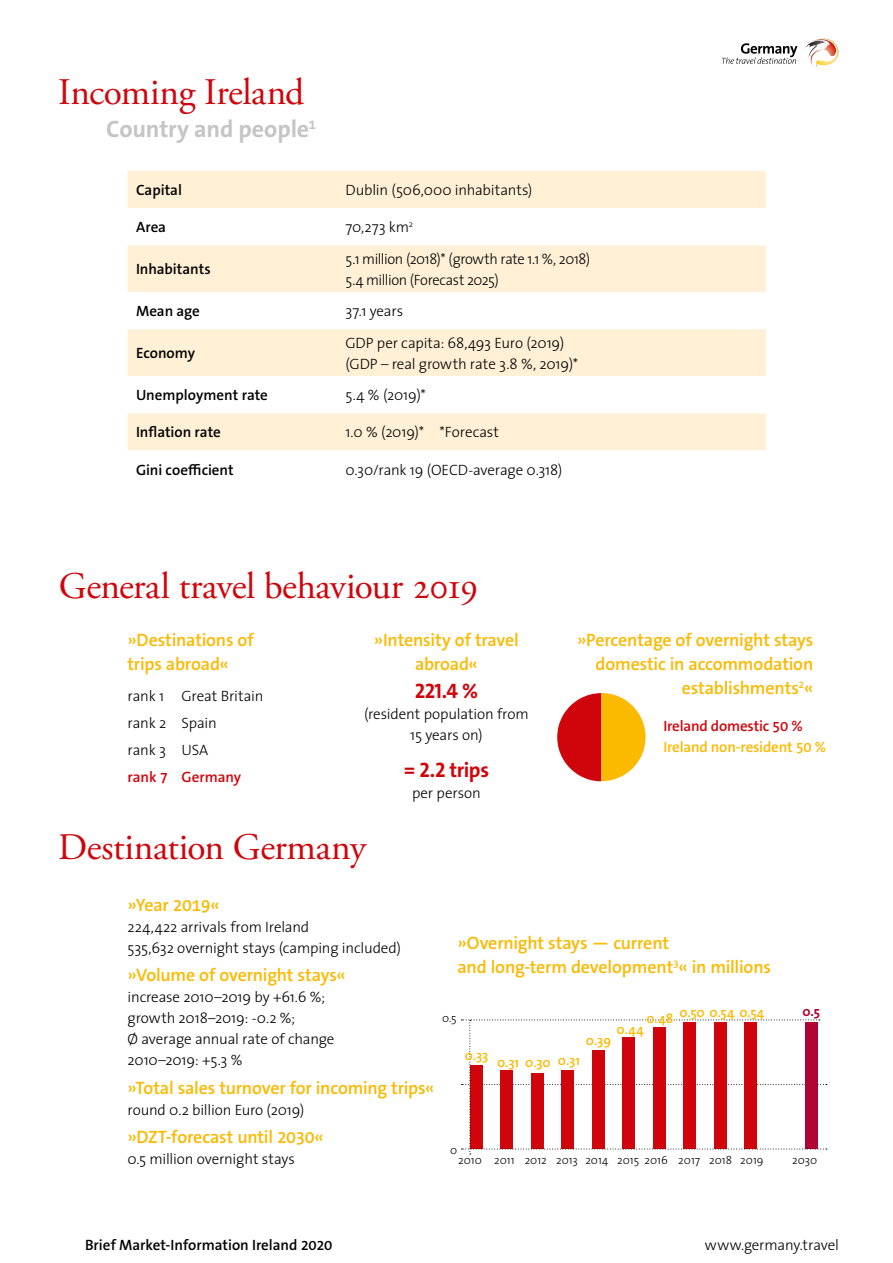
<style>
.page{position:relative;width:893px;height:1263px;background:#fff}
.page>*{position:absolute;margin:0;border:0;box-sizing:border-box;transform-origin:0 0}
.DZT_Diagramm__Balken{font:168.3px "Chartwell Bars Vertical";color:#d0050b}
.t1{font:123.75px "Chartwell Pies";color:#d0050b}
.DZT_H1{font:37.5px "Adobe Garamond Pro";letter-spacing:-.015em;color:#d0050b}
.DZT_H2{font:24px "The Sans LP7 Bld";letter-spacing:-.005em;color:#c5c5c6}
.Auslandsreiseintensi{font:700 21px "The Sans Os F";letter-spacing:-.025em;color:#d0050b}
.DZT_H3{font:18px/24px "The Sans LP6 Se Bld";letter-spacing:-.01em;color:#fbb900}
.DZT_H3__rechtsbündig{font:18px/24px "The Sans LP6 Se Bld";letter-spacing:-.01em;color:#fbb900;text-align:right}
.DZT_H3__zentriert{font:18px "The Sans LP6 Se Bld";letter-spacing:-.01em;color:#fbb900}
.DZT_COPY{font:300 15px/21px "The Sans";letter-spacing:-.015em;color:#000}
.DZT_H3-2{font:300 15px/21px "The Sans";letter-spacing:-.01em;color:#000}
.DZT_Copy__fett{font:15px "The Sans LP6 Se Bld";color:#000}
.Auslandsreiseintensi-2{font:300 15px "The Sans";letter-spacing:-.005em;color:#000}
.DZT_Copy__Reiseverha{font:300 15px "The Sans";letter-spacing:-.015em;color:#000}
.DZT_Beschreibung_Dia{font:600 15px "The Sans Os F";letter-spacing:-.01em;color:#fbb900}
.t2{font:15px "The Sans LP3 Lig";letter-spacing:-.01em;color:#000}
.DZT_Beschreibung_Dia-2{font:600 15px "The Sans Os F";letter-spacing:-.01em;color:#d0050b}
.DZT_Copy__Reiseverha-2{font:15px "The Sans LP6 Se Bld";letter-spacing:-.01em;color:#d0050b}
.DZT_Diagramme__Zahle{font:600 13.5px "The Sans Os F";color:#fbb900}
.DZT_Diagramme__Zahl{font:700 13.5px "The Sans Os F";color:#af0333}
.DZT_Diagramm__Balken-2{font:300 11.55px "The Sans Os F";color:#000}
.s1{color:#fbb900}
.s2{color:#af0333}
</style>
<div class="page">
<img style="left:804px;top:38px;width:34px;height:32px">
<svg style="left:722px;top:43px;width:75px;height:21px"></svg>
<div style="left:128px;top:171px;width:638px;height:37px;background:#fff0d6"></div>
<svg style="left:128px;top:245px;width:638px;height:205px;fill:#fff0d6"></svg>
<svg style="left:461px;top:1019px;width:366px;height:135px"></svg>
<p class="DZT_H1" style="left:58px;top:69px;width:248px">Incoming Ireland</p>
<p class="DZT_H2" style="left:106px;top:113px;width:211px">Country and people<sup>1</sup></p>
<p class="DZT_Copy__fett" style="left:136px;top:180px;width:47px">Capital</p>
<p class="DZT_COPY" style="left:345px;top:179px;width:188px">Dublin (506,000 inhabitants)</p>
<p class="DZT_Copy__fett" style="left:136px;top:217px;width:32px">Area</p>
<p class="DZT_COPY" style="left:345px;top:216px;width:69px">70,273 km<sup>2</sup></p>
<p class="DZT_Copy__fett" style="left:136px;top:259px;width:76px">Inhabitants</p>
<p class="DZT_COPY" style="left:345px;top:248px;width:246px">5.1 million (2018)* (growth rate 1.1 %, 2018)<br>5.4 million (Forecast 2025)</p>
<p class="DZT_Copy__fett" style="left:136px;top:301px;width:65px">Mean age</p>
<p class="DZT_COPY" style="left:345px;top:300px;width:59px">37.1 years</p>
<p class="DZT_Copy__fett" style="left:136px;top:343px;width:61px">Economy</p>
<p class="DZT_COPY" style="left:345px;top:332px;width:234px">GDP per capita: 68,493 Euro (2019) (GDP – real growth rate 3.8 %, 2019)*</p>
<p class="DZT_Copy__fett" style="left:136px;top:385px;width:133px">Unemployment rate</p>
<p class="DZT_COPY" style="left:345px;top:384px;width:82px">5.4 % (2019)*</p>
<p class="DZT_Copy__fett" style="left:136px;top:423px;width:86px">Inflation rate</p>
<p class="DZT_COPY" style="left:345px;top:421px;width:155px">1.0 % (2019)* *Forecast</p>
<p class="DZT_Copy__fett" style="left:136px;top:460px;width:99px">Gini coefficient</p>
<p class="DZT_COPY" style="left:345px;top:458px;width:218px">0.30/rank 19 (OECD-average 0.318)</p>
<p class="DZT_H1" style="left:59px;top:564px;width:421px">General travel behaviour 2019</p>
<p class="DZT_H3" style="left:128px;top:628px;width:128px">»Destinations of trips abroad«</p>
<p class="DZT_Copy__Reiseverha" style="left:128px;top:684px;width:137px">rank 1 Great Britain</p>
<p class="DZT_Copy__Reiseverha" style="left:128px;top:711px;width:91px">rank 2 Spain</p>
<p class="DZT_Copy__Reiseverha" style="left:128px;top:738px;width:82px">rank 3 USA</p>
<p class="DZT_Copy__Reiseverha-2" style="left:128px;top:767px;width:115px">rank 7 Germany</p>
<p class="DZT_H3__zentriert" style="left:374px;top:628px;width:147px">»Intensity of travel</p>
<p class="DZT_H3__zentriert" style="left:415px;top:652px;width:64px">abroad«</p>
<p class="Auslandsreiseintensi" style="left:415px;top:677px;width:65px">221.4 %</p>
<p class="Auslandsreiseintensi-2" style="left:364px;top:702px;width:166px">(resident population from</p>
<p class="Auslandsreiseintensi-2" style="left:410px;top:723px;width:74px">15 years on)</p>
<p class="Auslandsreiseintensi" style="left:404px;top:756px;width:87px">= 2.2 trips</p>
<p class="Auslandsreiseintensi-2" style="left:412px;top:780px;width:70px">per person</p>
<p class="DZT_H3__rechtsbündig" style="left:577px;top:628px;width:238px">»Percentage of overnight stays domestic in accommodation establishments<sup>2</sup>«</p>
<p class="t1" style="left:652px;top:813px;width:196px;rotate:-180deg">+50<span class="s1">+50</span></p>
<p class="DZT_Beschreibung_Dia-2" style="left:663px;top:716px;width:141px">Ireland domestic 50 %</p>
<p class="DZT_Beschreibung_Dia" style="left:663px;top:737px;width:164px">Ireland non-resident 50 %</p>
<p class="DZT_H1" style="left:58px;top:825px;width:309px">Destination Germany</p>
<p class="DZT_H3" style="left:128px;top:893px;width:94px">»Year 2019«</p>
<p class="DZT_H3-2" style="left:128px;top:916px;width:275px">224,422 arrivals from Ireland<br>535,632 overnight stays (camping included)</p>
<p class="DZT_H3" style="left:128px;top:963px;width:220px">»Volume of overnight stays«</p>
<p class="DZT_H3-2" style="left:128px;top:986px;width:208px">increase 2010–2019 by +61.6 %; growth 2018–2019: -0.2 %;<br>Ø average annual rate of change<br>2010–2019: +5.3 %</p>
<p class="DZT_H3" style="left:128px;top:1076px;width:308px">»Total sales turnover for incoming trips«</p>
<p class="DZT_H3-2" style="left:128px;top:1099px;width:178px">round 0.2 billion Euro (2019)</p>
<p class="DZT_H3" style="left:128px;top:1125px;width:198px">»DZT-forecast until 2030«</p>
<p class="DZT_H3-2" style="left:128px;top:1148px;width:169px">0.5 million overnight stays</p>
<p class="DZT_H3" style="left:457px;top:931px;width:315px">»Overnight stays — current<br>and long-term development<sup>3</sup>« in millions</p>
<p class="DZT_Diagramme__Zahle" style="left:646px;top:1009px;width:28px">0.48</p>
<p class="DZT_Diagramme__Zahle" style="left:679px;top:1004px;width:86px">0.50 0.54 0.54</p>
<p class="DZT_Diagramme__Zahl" style="left:802px;top:1002px;width:19px">0.5</p>
<p class="DZT_Diagramm__Balken-2" style="left:442px;top:1011px;width:16px">0.5</p>
<p class="DZT_Diagramm__Balken" style="left:461px;top:988px;width:367px">66+62+60+62+78+88+96+100+100+100 <span class="s2">+100</span></p>
<p class="DZT_Diagramm__Balken-2" style="left:494px;top:1153px;width:271px">2011 2012 2013 2014 2015 2016 2017 2018 2019</p>
<p class="DZT_Diagramm__Balken-2" style="left:792px;top:1153px;width:27px">2030</p>
<p class="DZT_Diagramme__Zahle" style="left:617px;top:1020px;width:29px">0.44</p>
<p class="DZT_Diagramme__Zahle" style="left:586px;top:1032px;width:27px">0.39</p>
<p class="DZT_Diagramme__Zahle" style="left:465px;top:1047px;width:25px">0.33</p>
<p class="DZT_Diagramme__Zahle" style="left:497px;top:1054px;width:55px">0.31 0.30</p>
<p class="DZT_Diagramme__Zahle" style="left:558px;top:1052px;width:24px">0.31</p>
<p class="DZT_Diagramm__Balken-2" style="left:450px;top:1143px;width:9px">0</p>
<p class="DZT_Diagramm__Balken-2" style="left:458px;top:1153px;width:25px">2010</p>
<p class="DZT_Copy__fett" style="left:85px;top:1235px;width:249px">Brief Market-Information Ireland 2020</p>
<p class="t2" style="left:705px;top:1235px;width:136px">www.germany.travel</p>
</div>
